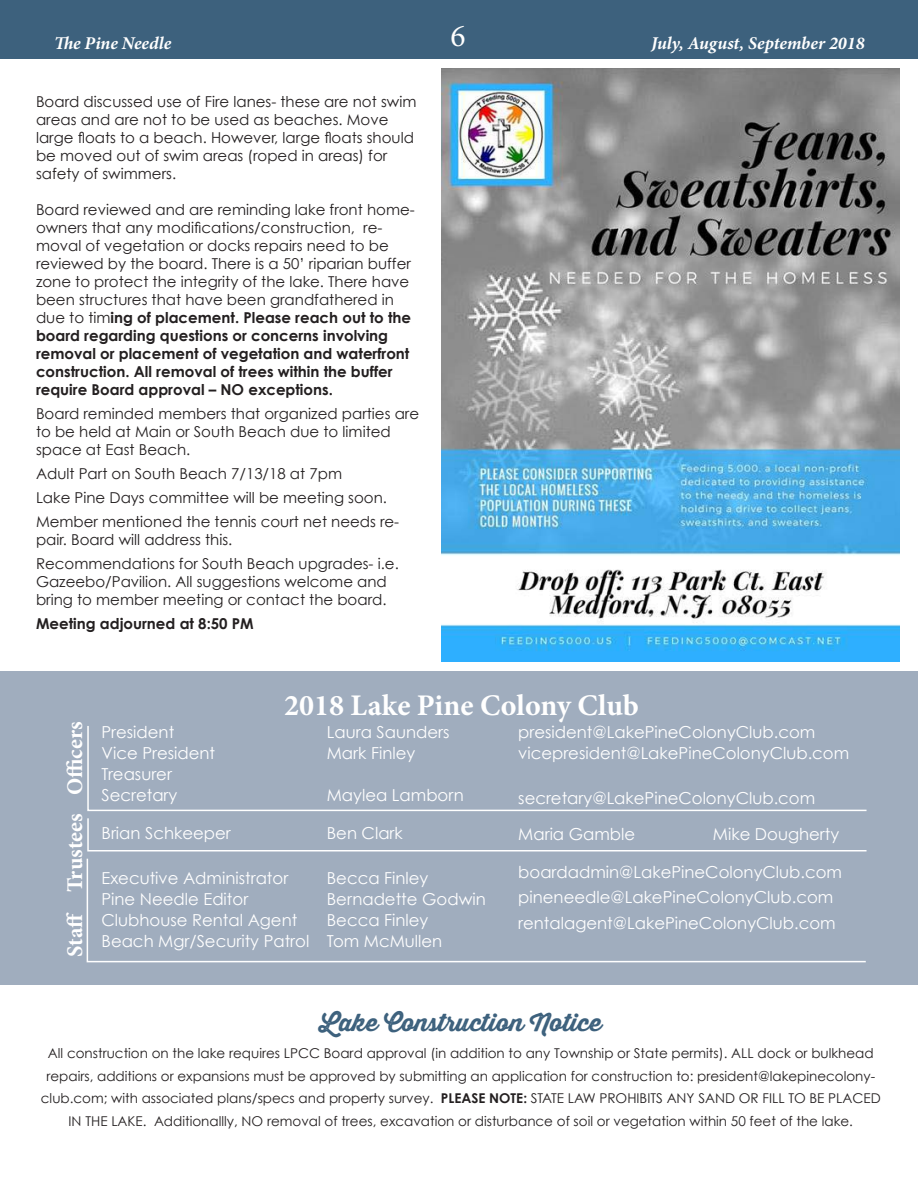
<style>
.page{position:relative;width:918px;height:1188px;background:#fff}
.page>*{position:absolute;margin:0;border:0;box-sizing:border-box;transform-origin:0 0}
.t1{font:31.5px "Minion Pro";color:#fff}
.t2{font:700 30px "Minion Pro";color:#fff}
.t3{font:24px "Thirsty Rough Bol";color:#3d617d}
.t4{font:700 22.5px "Minion Pro";color:#fff}
.t5{font:italic 700 18px "Minion Pro";color:#fff}
.t6{font:16.5px "Century Gothic";color:#fff}
.t7{font:15px/18px "Century Gothic";color:#231f20}
.t8{font:700 15px "Century Gothic";color:#231f20}
.t9{font:13.5px/22.5px "Century Gothic";color:#231f20;text-align:center}
.s1{font-weight:700}
</style>
<div class="page">
<div style="left:0;top:0;width:918px;height:58px;background:#3d617d"></div>
<div style="left:1px;top:671px;width:917px;height:313px;background:#a0adbe"></div>
<svg style="left:87px;top:726px;width:780px;height:86px"></svg>
<svg style="left:87px;top:818px;width:780px;height:34px"></svg>
<svg style="left:86px;top:858px;width:780px;height:105px"></svg>
<img style="left:441px;top:69px;width:458px;height:592px">
<p class="t5" style="left:54px;top:31px;width:119px">The Pine Needle</p>
<p class="t1" style="left:450px;top:15px;width:17px">6</p>
<p class="t5" style="left:651px;top:31px;width:215px">July, August, September 2018</p>
<p class="t7" style="left:36px;top:92px;width:382px">Board discussed use of Fire lanes- these are not swim areas and are not to be used as beaches. Move large floats to a beach. However, large floats should be moved out of swim areas (roped in areas) for safety of swimmers.</p>
<p class="t7" style="left:36px;top:200px;width:380px">Board reviewed and are reminding lake front home&shy;owners that any modifications/construction, re&shy;moval of vegetation or docks repairs need to be reviewed by the board. There is a 50’ riparian buffer zone to protect the integrity of the lake. There have been structures that have been grandfathered in due to tim<span class="s1">ing of placement. Please reach out to the board regarding questions or concerns involving removal or placement of vegetation and waterfront construction. All removal of trees within the buffer require Board approval – NO exceptions.</span></p>
<p class="t7" style="left:36px;top:404px;width:385px">Board reminded members that organized parties are to be held at Main or South Beach due to limited space at East Beach.</p>
<p class="t7" style="left:36px;top:464px;width:308px">Adult Part on South Beach 7/13/18 at 7pm</p>
<p class="t7" style="left:36px;top:488px;width:353px">Lake Pine Days committee will be meeting soon.</p>
<p class="t7" style="left:36px;top:512px;width:365px">Member mentioned the tennis court net needs re&shy;pair. Board will address this.</p>
<p class="t7" style="left:36px;top:554px;width:364px">Recommendations for South Beach upgrades- i.e.<br>Gazeebo/Pavilion. All suggestions welcome and bring to member meeting or contact the board.</p>
<p class="t8" style="left:36px;top:614px;width:219px">Meeting adjourned at 8:50 PM</p>
<p class="t2" style="left:284px;top:684px;width:356px">2018 Lake Pine Colony Club</p>
<p class="t4" style="left:59px;top:795px;width:75px;rotate:-90deg">Officers</p>
<p class="t6" style="left:518px;top:722px;width:299px">president@LakePineColonyClub.com</p>
<p class="t6" style="left:102px;top:722px;width:74px">President</p>
<p class="t6" style="left:102px;top:743px;width:115px">Vice President</p>
<p class="t6" style="left:102px;top:764px;width:72px">Treasurer</p>
<p class="t6" style="left:102px;top:785px;width:77px">Secretary</p>
<p class="t6" style="left:102px;top:823px;width:131px">Brian Schkeeper</p>
<p class="t6" style="left:102px;top:868px;width:188px">Executive Administrator</p>
<p class="t6" style="left:102px;top:889px;width:148px">Pine Needle Editor</p>
<p class="t6" style="left:102px;top:910px;width:197px">Clubhouse Rental Agent</p>
<p class="t6" style="left:102px;top:931px;width:209px">Beach Mgr/Security Patrol</p>
<p class="t6" style="left:327px;top:722px;width:124px">Laura Saunders</p>
<p class="t6" style="left:327px;top:743px;width:90px">Mark Finley</p>
<p class="t6" style="left:327px;top:785px;width:138px">Maylea Lamborn</p>
<p class="t6" style="left:327px;top:823px;width:78px">Ben Clark</p>
<p class="t6" style="left:327px;top:868px;width:103px">Becca Finley</p>
<p class="t6" style="left:327px;top:889px;width:160px">Bernadette Godwin</p>
<p class="t6" style="left:327px;top:910px;width:103px">Becca Finley</p>
<p class="t6" style="left:327px;top:931px;width:117px">Tom McMullen</p>
<p class="t6" style="left:518px;top:743px;width:332px">vicepresident@LakePineColonyClub.com</p>
<p class="t6" style="left:518px;top:788px;width:298px">secretary@LakePineColonyClub.com</p>
<p class="t6" style="left:518px;top:824px;width:118px">Maria Gamble</p>
<p class="t6" style="left:713px;top:824px;width:128px">Mike Dougherty</p>
<p class="t6" style="left:518px;top:862px;width:325px">boardadmin@LakePineColonyClub.com</p>
<p class="t6" style="left:518px;top:887px;width:317px">pineneedle@LakePineColonyClub.com</p>
<p class="t6" style="left:518px;top:913px;width:319px">rentalagent@LakePineColonyClub.com</p>
<p class="t4" style="left:59px;top:892px;width:80px;rotate:-90deg">Trustees</p>
<p class="t4" style="left:59px;top:957px;width:46px;rotate:-90deg">Staff</p>
<p class="t3" style="left:320px;top:1004px;width:284px">Lake Construction Notice</p>
<p class="t9" style="left:41px;top:1042px;width:841px">All construction on the lake requires LPCC Board approval (in addition to any Township or State permits). ALL dock or bulkhead repairs, additions or expansions must be approved by submitting an application for construction to: president@lakepinecolony&shy;club.com; with associated plans/specs and property survey. <span class="s1">PLEASE NOTE:</span> STATE LAW PROHIBITS ANY SAND OR FILL TO BE PLACED IN THE LAKE. Additionallly, NO removal of trees, excavation or disturbance of soil or vegetation within 50 feet of the lake.</p>
</div>
